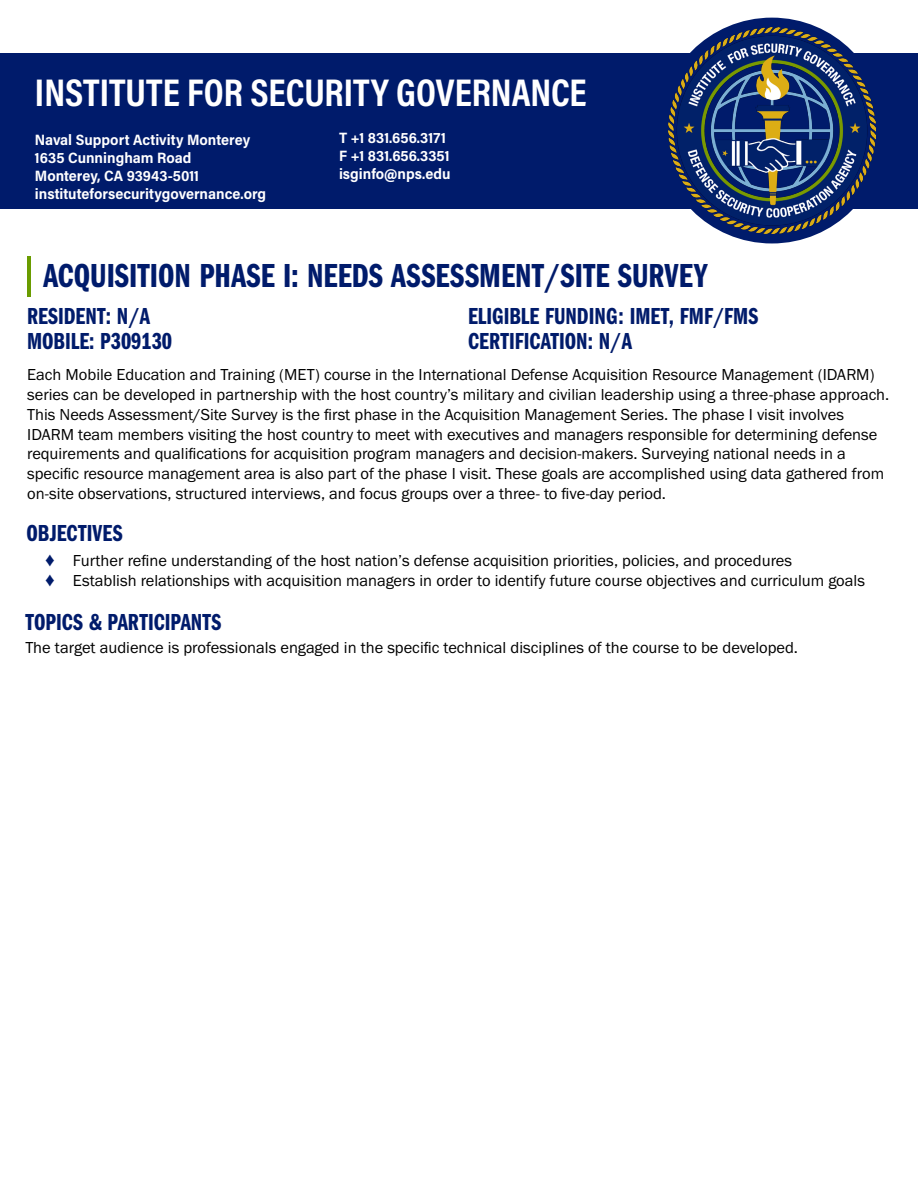
<style>
.page{position:relative;width:918px;height:1188px;background:#fff}
.page>*{position:absolute;margin:0;border:0;box-sizing:border-box;transform-origin:0 0}
.Document_Title{font:700 39px "Acumin Pro Cond";color:#fff}
.t1{font:34.5px "Franklin Gothic URW Com Dem";color:#001b6b}
.Sub_Headers{font:24px "Franklin Gothic URW Com Dem";color:#001b6b}
.Body_Text{font:16.5px/19.8px "Franklin Gothic URW Boo";color:#000}
.Bullet_Text{font:16.5px "Franklin Gothic URW Boo";color:#000}
.Contact_Information{font:700 15px "Acumin Pro Semi Cond";color:#fff}
.s1{color:#001b6b}
</style>
<div class="page">
<div style="left:659px;top:18px;width:226px;height:225px;background:#001b6b;border-radius:50%"></div>
<div style="left:0;top:53px;width:918px;height:156px;background:#001b6b"></div>
<img style="left:668px;top:27px;width:207px;height:207px">
<hr style="left:27px;top:256px;width:4px;height:41px;background:#6a9c00">
<h1 class="Document_Title" style="left:35px;top:67px;width:553px">INSTITUTE FOR SECURITY GOVERNANCE</h1>
<h4 class="Contact_Information" style="left:35px;top:129px;width:217px">Naval Support Activity Monterey</h4>
<h4 class="Contact_Information" style="left:35px;top:147px;width:158px">1635 Cunningham Road</h4>
<h4 class="Contact_Information" style="left:35px;top:165px;width:166px">Monterey, CA 93943-5011</h4>
<h4 class="Contact_Information" style="left:35px;top:183px;width:233px">instituteforsecuritygovernance.org</h4>
<h4 class="Contact_Information" style="left:339px;top:127px;width:108px">T +1 831.656.3171</h4>
<h4 class="Contact_Information" style="left:339px;top:145px;width:112px">F +1 831.656.3351</h4>
<h4 class="Contact_Information" style="left:339px;top:163px;width:113px">isginfo@nps.edu</h4>
<h2 class="t1" style="left:43px;top:252px;width:666px">ACQUISITION PHASE I: NEEDS ASSESSMENT/SITE SURVEY</h2>
<h3 class="Sub_Headers" style="left:27px;top:299px;width:125px">RESIDENT: N/A</h3>
<h3 class="Sub_Headers" style="left:27px;top:324px;width:147px">MOBILE: P309130</h3>
<h3 class="Sub_Headers" style="left:468px;top:299px;width:291px">ELIGIBLE FUNDING: IMET, FMF/FMS</h3>
<h3 class="Sub_Headers" style="left:468px;top:324px;width:165px">CERTIFICATION: N/A</h3>
<p class="Body_Text" style="left:27px;top:364px;width:864px">Each Mobile Education and Training (MET) course in the International Defense Acquisition Resource Management (IDARM) series can be developed in partnership with the host country’s military and civilian leadership using a three-phase approach.<br>This Needs Assessment/Site Survey is the first phase in the Acquisition Management Series. The phase I visit involves IDARM team members visiting the host country to meet with executives and managers responsible for determining defense requirements and qualifications for acquisition program managers and decision-makers. Surveying national needs in a specific resource management area is also part of the phase I visit. These goals are accomplished using data gathered from on-site observations, structured interviews, and focus groups over a three- to five-day period.</p>
<h3 class="Sub_Headers" style="left:26px;top:516px;width:98px">OBJECTIVES</h3>
<p class="Bullet_Text" style="left:44px;top:550px;width:749px"><span class="s1">♦</span> Further refine understanding of the host nation’s defense acquisition priorities, policies, and procedures</p>
<p class="Bullet_Text" style="left:44px;top:570px;width:822px"><span class="s1">♦</span> Establish relationships with acquisition managers in order to identify future course objectives and curriculum goals</p>
<h3 class="Sub_Headers" style="left:25px;top:605px;width:197px">TOPICS &amp; PARTICIPANTS</h3>
<p class="Body_Text" style="left:25px;top:637px;width:774px">The target audience is professionals engaged in the specific technical disciplines of the course to be developed.</p>
</div>
